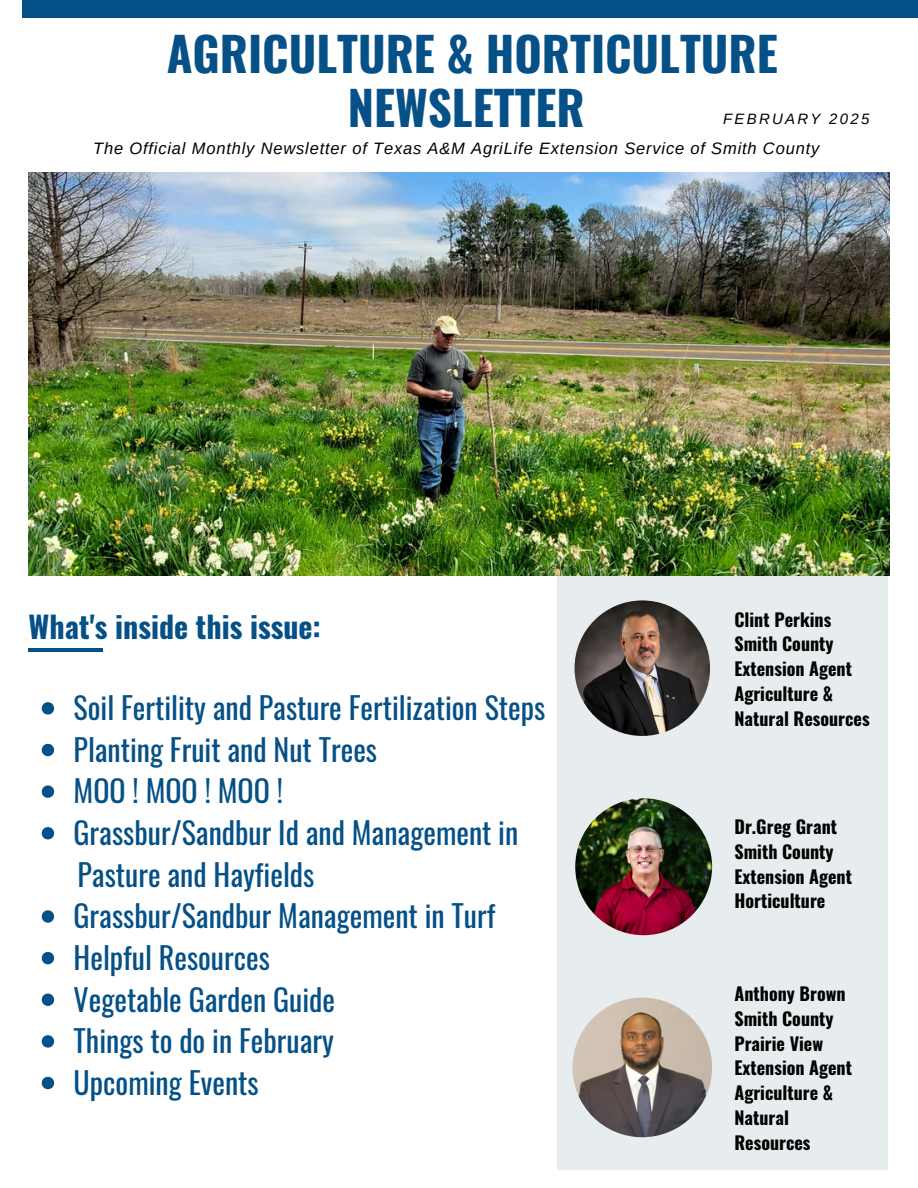
<style>
.page{position:relative;width:918px;height:1188px;background:#fff}
.page>*{position:absolute;margin:0;border:0;box-sizing:border-box;transform-origin:0 0}
.t1{font:700 46.95px/54px "Oswald";color:#055087;text-align:center}
.t2{font:30px "Oswald";color:#055087}
.t3{font:700 30px "Oswald";color:#055087}
.t4{font:700 18px/24.8px "Oswald";color:#000}
.t5{font:italic 16.5px "Arimo";letter-spacing:.05em;color:#000}
.t6{font:italic 15px "Arimo";letter-spacing:.15em;color:#000}
</style>
<div class="page">
<div style="left:23px;top:0;width:895px;height:18px;background:#055087"></div>
<div style="left:558px;top:576px;width:330px;height:594px;background:#e7edee"></div>
<hr style="left:29px;top:648px;width:74px;height:4px;background:#055087">
<img style="left:29px;top:173px;width:860px;height:403px">
<img style="left:575px;top:798px;width:137px;height:137px;border-radius:50%">
<img style="left:572px;top:998px;width:140px;height:139px;border-radius:50%">
<img style="left:575px;top:600px;width:135px;height:136px;border-radius:50%">
<svg style="left:42px;top:702px;width:12px;height:13px"></svg>
<svg style="left:42px;top:744px;width:12px;height:12px"></svg>
<svg style="left:42px;top:785px;width:12px;height:13px"></svg>
<svg style="left:42px;top:827px;width:12px;height:12px"></svg>
<svg style="left:42px;top:910px;width:12px;height:13px"></svg>
<svg style="left:42px;top:952px;width:12px;height:12px"></svg>
<svg style="left:42px;top:994px;width:12px;height:12px"></svg>
<svg style="left:42px;top:1035px;width:12px;height:13px"></svg>
<svg style="left:42px;top:1077px;width:12px;height:12px"></svg>
<h5 class="t1" style="left:167px;top:24px;width:613px">AGRICULTURE &amp; HORTICULTURE<br>NEWSLETTER</h5>
<p class="t6" style="left:723px;top:110px;width:148px">FEBRUARY 2025</p>
<p class="t5" style="left:93px;top:139px;width:728px">The Official Monthly Newsletter of Texas A&amp;M AgriLife Extension Service of Smith County</p>
<p class="t3" style="left:29px;top:603px;width:294px">What's inside this issue:</p>
<h2 class="t2" style="left:74px;top:684px;width:473px">Soil Fertility and Pasture Fertilization Steps</h2>
<p class="t2" style="left:74px;top:726px;width:305px">Planting Fruit and Nut Trees</p>
<p class="t2" style="left:74px;top:768px;width:211px">MOO ! MOO ! MOO !</p>
<p class="t2" style="left:74px;top:809px;width:446px">Grassbur/Sandbur Id and Management in</p>
<p class="t2" style="left:78px;top:851px;width:238px">Pasture and Hayfields</p>
<p class="t2" style="left:74px;top:893px;width:423px">Grassbur/Sandbur Management in Turf</p>
<h3 class="t2" style="left:74px;top:934px;width:198px">Helpful Resources</h3>
<p class="t2" style="left:74px;top:976px;width:263px">Vegetable Garden Guide</p>
<p class="t2" style="left:74px;top:1017px;width:262px">Things to do in February</p>
<p class="t2" style="left:74px;top:1059px;width:187px">Upcoming Events</p>
<p class="t4" style="left:734px;top:606px;width:137px">Clint Perkins<br>Smith County<br>Extension Agent<br>Agriculture &amp;<br>Natural Resources</p>
<p class="t4" style="left:734px;top:814px;width:119px">Dr.Greg Grant<br>Smith County<br>Extension Agent<br>Horticulture</p>
<p class="t4" style="left:734px;top:981px;width:119px">Anthony Brown<br>Smith County<br>Prairie View<br>Extension Agent<br>Agriculture &amp;<br>Natural<br>Resources</p>
</div>
